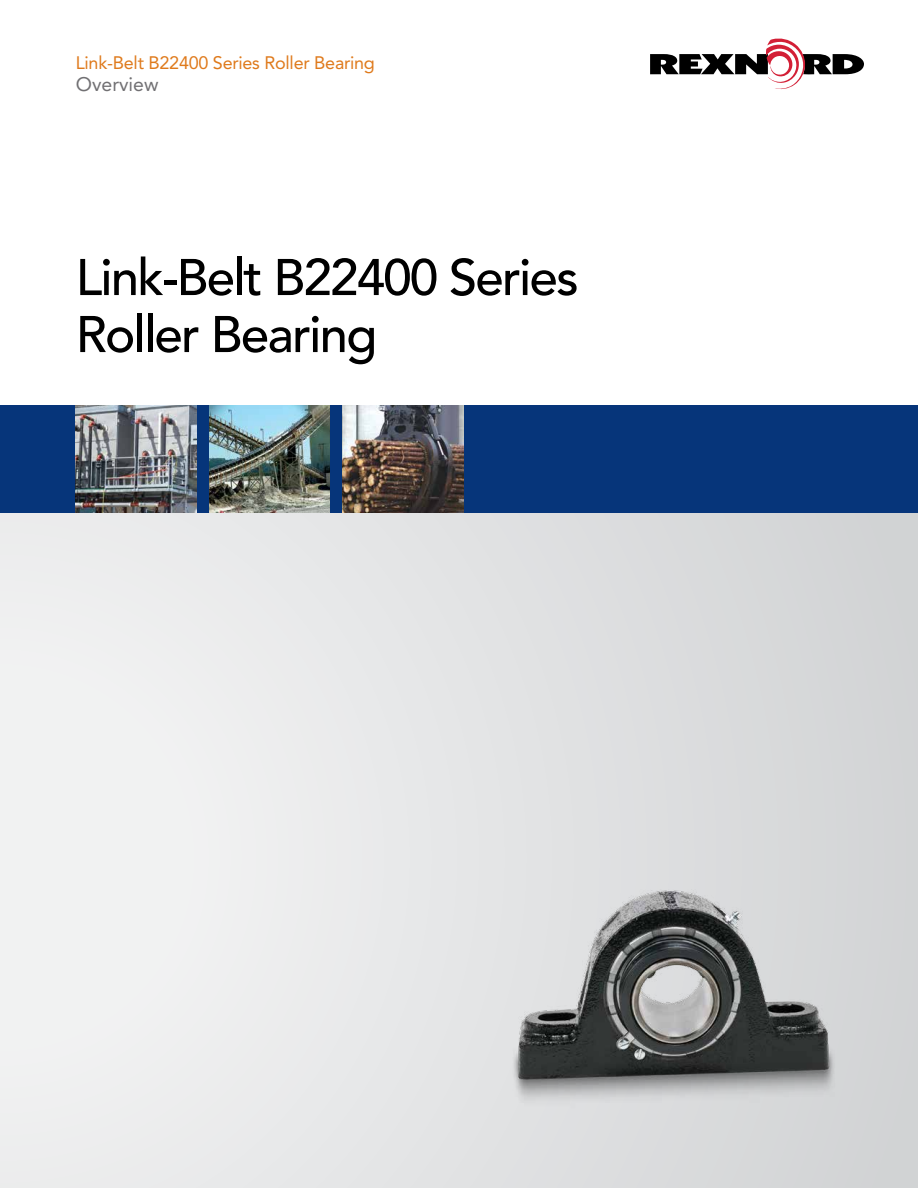
<style>
.page{position:relative;width:918px;height:1188px;background:#fff}
.page>*{position:absolute;margin:0;border:0;box-sizing:border-box;transform-origin:0 0}
.t1{font:500 51px/57px "Avenir LT Std";letter-spacing:-.035em;color:#000}
.t2{font:19.5px "Avenir LT Std";color:#717073}
.t3{font:18px "Avenir LT Std";letter-spacing:-.015em;color:#df7a1c}
</style>
<div class="page">
<div style="left:0;top:513px;width:918px;height:675px;background:linear-gradient(to right,#f4f4f5,#d2d3d5)"></div>
<div style="left:0;top:405px;width:918px;height:108px;background:#06357a"></div>
<img style="left:426px;top:821px;width:492px;height:328px">
<img style="left:76px;top:405px;width:120px;height:108px">
<img style="left:343px;top:405px;width:120px;height:108px">
<img style="left:209px;top:405px;width:121px;height:108px">
<svg style="left:650px;top:38px;width:214px;height:52px"></svg>
<p class="t3" style="left:76px;top:52px;width:301px">Link-Belt B22400 Series Roller Bearing</p>
<p class="t2" style="left:76px;top:73px;width:84px">Overview</p>
<h1 class="t1" style="left:76px;top:250px;width:505px">Link-Belt B22400 Series<br>Roller Bearing</h1>
</div>
